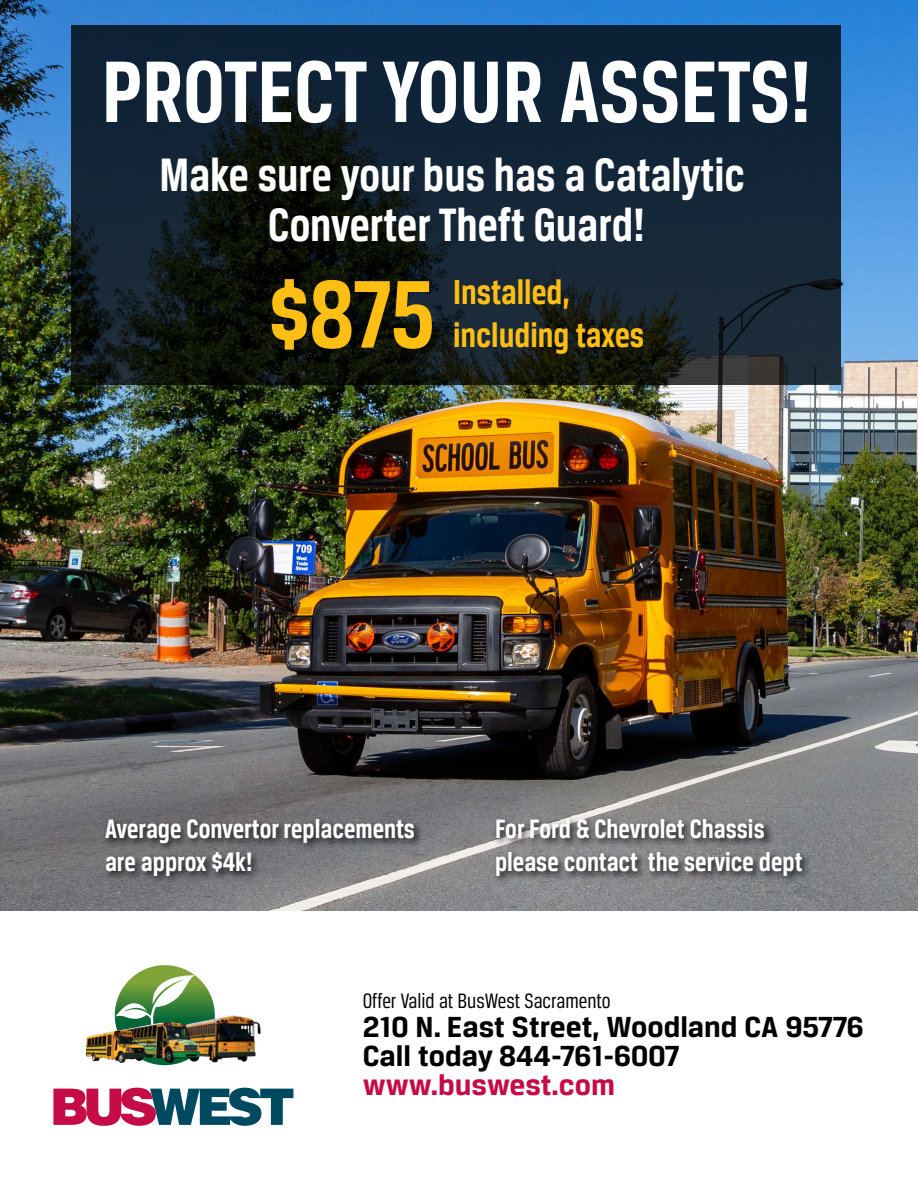
<style>
.page{position:relative;width:918px;height:1188px;background:#fff}
.page>*{position:absolute;margin:0;border:0;box-sizing:border-box;transform-origin:0 0}
.t1{font:700 102.3px "Breuer Condensed";color:#febe14}
.t2{font:700 92.85px "Breuer Condensed";color:#fff}
.t3{font:700 49.8px/49.9px "Breuer Condensed";color:#fff;text-align:center}
.t4{font:700 36.9px/42.6px "Breuer Condensed";color:#febe14}
.t5{font:700 30.9px/28.8px "Breuer Text";color:#000}
.t6{font:700 30.9px "Breuer Text";color:#c60c46}
.t7{font:700 28.35px/33px "Breuer Condensed";color:#fff}
.t8{font:22.2px "Breuer Condensed";color:#000}
</style>
<div class="page">
<img style="left:0;top:0;width:918px;height:910px">
<svg style="left:72px;top:26px;width:769px;height:360px;background:#111f29"></svg>
<svg style="left:53px;top:1088px;width:240px;height:38px"></svg>
<svg style="left:115px;top:965px;width:100px;height:100px"></svg>
<img style="left:195px;top:1015px;width:66px;height:48px">
<svg style="left:204px;top:1035px;width:52px;height:22px"></svg>
<svg style="left:116px;top:973px;width:79px;height:49px"></svg>
<img style="left:116px;top:1022px;width:88px;height:41px">
<img style="left:86px;top:1030px;width:65px;height:33px">
<svg style="left:123px;top:1052px;width:23px;height:6px"></svg>
<svg style="left:86px;top:1045px;width:20px;height:10px"></svg>
<img style="left:488px;top:807px;width:330px;height:86px">
<img style="left:98px;top:807px;width:337px;height:86px">
<h2 class="t2" style="left:102px;top:41px;width:711px">PROTECT YOUR ASSETS!</h2>
<h3 class="t3" style="left:159px;top:150px;width:587px">Make sure your bus has a Catalytic<br>Converter Theft Guard!</h3>
<h1 class="t1" style="left:269px;top:258px;width:168px">$875</h1>
<h3 class="t4" style="left:453px;top:271px;width:193px">Installed, including taxes</h3>
<p class="t7" style="left:105px;top:812px;width:311px">Average Convertor replacements are approx $4k!</p>
<p class="t7" style="left:495px;top:812px;width:309px">For Ford &amp; Chevrolet Chassis please contact the service dept</p>
<p class="t8" style="left:363px;top:989px;width:250px">Offer Valid at BusWest Sacramento</p>
<p class="t5" style="left:363px;top:1012px;width:503px">210 N. East Street, Woodland CA 95776<br>Call today 844-761-6007</p>
<p class="t6" style="left:363px;top:1067px;width:254px">www.buswest.com</p>
</div>
